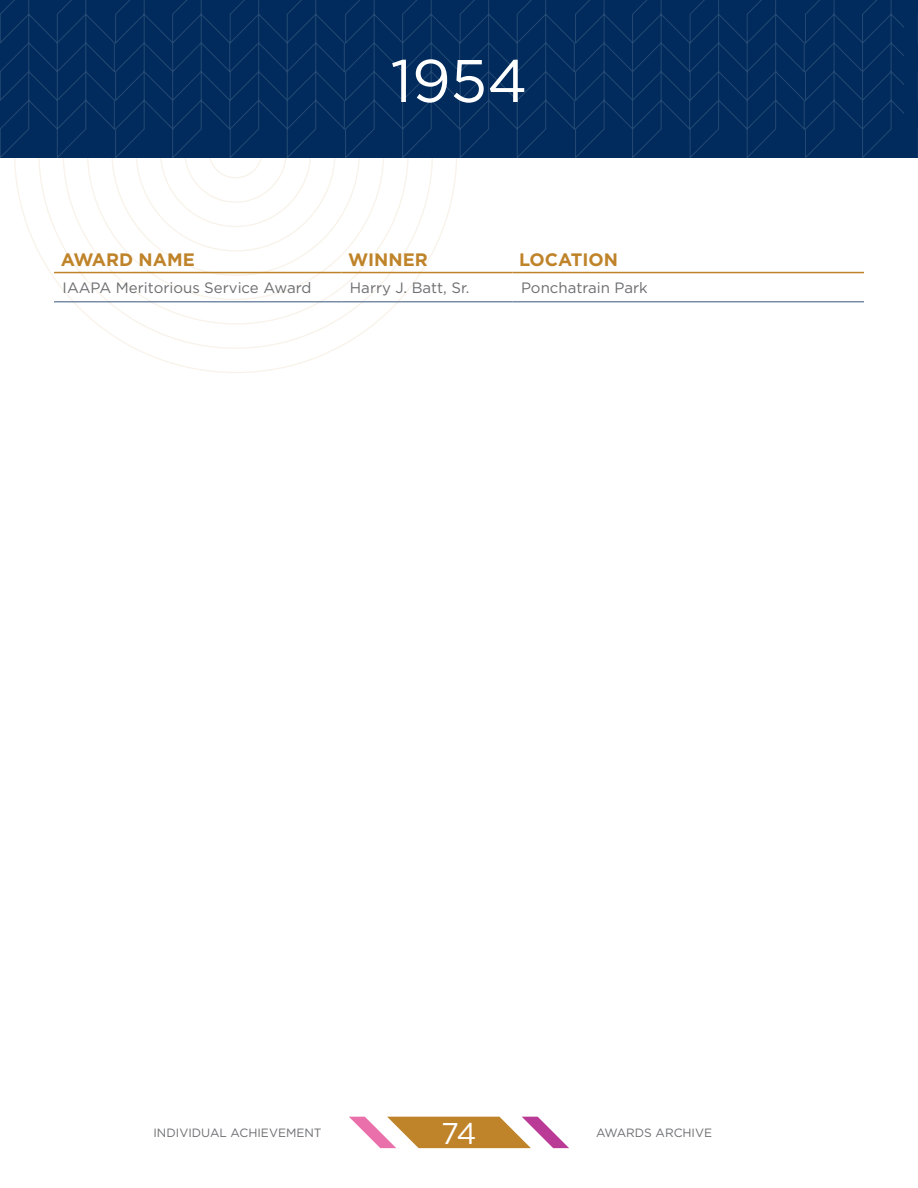
<style>
.page{position:relative;width:918px;height:1188px;background:#fff}
.page>*{position:absolute;margin:0;border:0;box-sizing:border-box;transform-origin:0 0}
.t1{font:60px "Gotham";color:#fff}
.t2{font:30px "Gotham";color:#fff}
.Body_Text{font:700 18px "Gotham";color:#bf8329}
.Body_Text-2{font:15px "Gotham";color:#6c6d70}
.t3{font:12px "Gotham";color:#6c6d70}
</style>
<div class="page">
<svg style="left:38px;top:252px;width:419px;height:121px"></svg>
<svg style="left:0;top:0;width:918px;height:252px"></svg>
<svg style="left:349px;top:1117px;width:220px;height:31px"></svg>
<hr style="left:54px;top:272px;width:287px;height:1px;background:#bf8329">
<hr style="left:341px;top:272px;width:171px;height:1px;background:#bf8329">
<hr style="left:512px;top:272px;width:352px;height:1px;background:#bf8329">
<hr style="left:54px;top:301px;width:287px;height:1px;background:#39557f">
<hr style="left:341px;top:301px;width:171px;height:1px;background:#39557f">
<hr style="left:512px;top:301px;width:352px;height:1px;background:#39557f">
<p class="t1" style="left:391px;top:42px;width:138px">1954</p>
<p class="Body_Text" style="left:61px;top:247px;width:136px">AWARD NAME</p>
<p class="Body_Text" style="left:348px;top:247px;width:81px">WINNER</p>
<p class="Body_Text" style="left:519px;top:247px;width:100px">LOCATION</p>
<p class="Body_Text-2" style="left:63px;top:278px;width:250px">IAAPA Meritorious Service Award</p>
<p class="Body_Text-2" style="left:350px;top:278px;width:121px">Harry J. Batt, Sr.</p>
<p class="Body_Text-2" style="left:521px;top:278px;width:128px">Ponchatrain Park</p>
<p class="t3" style="left:153px;top:1125px;width:170px">INDIVIDUAL ACHIEVEMENT</p>
<p class="t2" style="left:441px;top:1114px;width:37px">74</p>
<p class="t3" style="left:596px;top:1125px;width:117px">AWARDS ARCHIVE</p>
</div>
